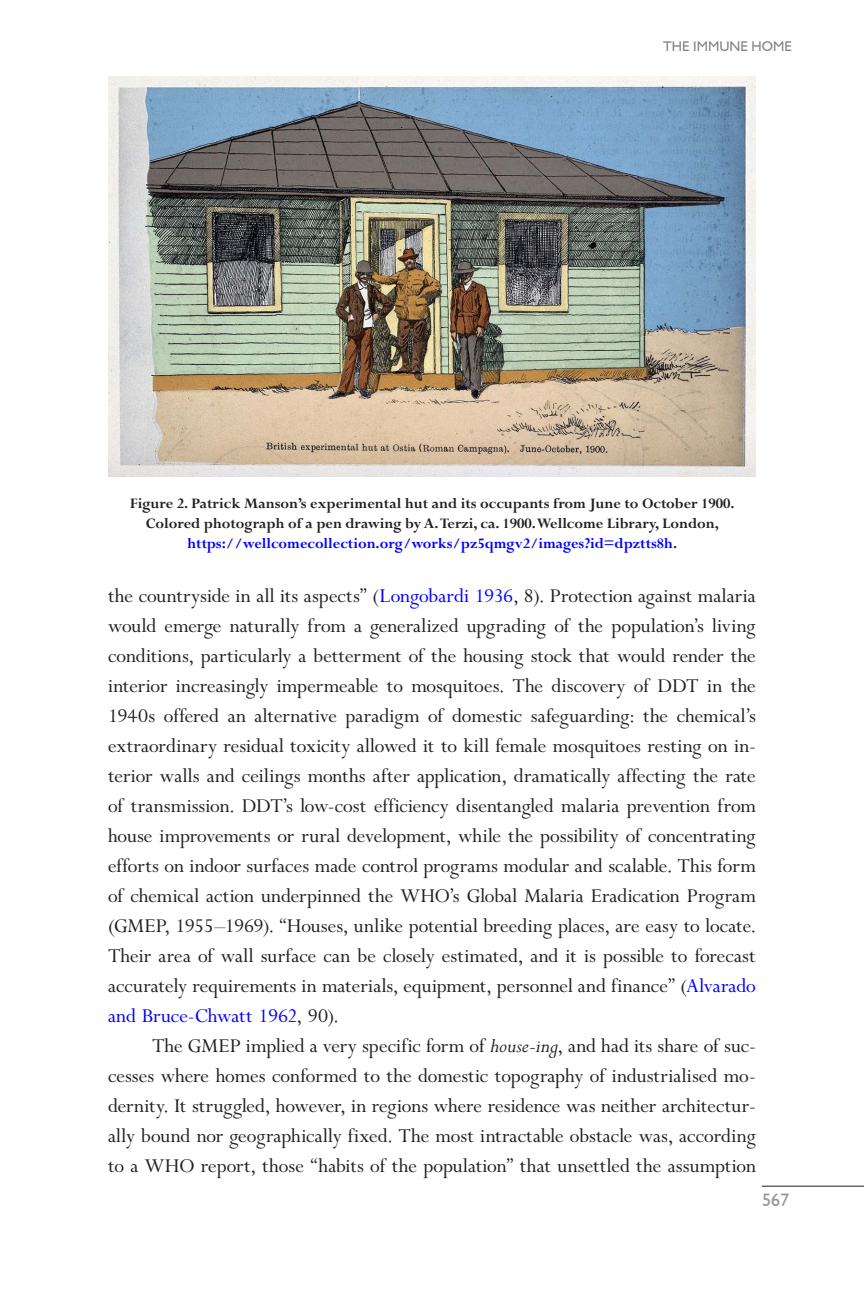
<style>
.page{position:relative;width:864px;height:1296px;background:#fff}
.page>*{position:absolute;margin:0;border:0;box-sizing:border-box;transform-origin:0 0}
.Regular_Paragraph{font:22px/30px "Perpetua MT Std";color:#231f20;text-align:justify}
.t1{font:18px "Humanist 521 BT";color:#939598}
.Figure_caption{font:700 16px/20px "Perpetua MT Std";color:#231f20;text-align:center}
.t2{font:14px "Humanist 521 BT";color:#808285}
.s1{color:#00f}
.s2{font-style:italic}
</style>
<div class="page">
<hr style="left:762px;top:1186px;width:102px;height:1px;background:#231f20">
<img style="left:108px;top:76px;width:648px;height:400px">
<p class="t2" style="left:663px;top:37px;width:130px">THE IMMUNE HOME</p>
<p class="Figure_caption" style="left:130px;top:494px;width:606px">Figure 2. Patrick Manson’s experimental hut and its occupants from June to October 1900.<br>Colored photograph of a pen drawing by A. Terzi, ca. 1900. Wellcome Library, London, <span class="s1">https://wellcomecollection.org/works/pz5qmgv2/images?id=dpztts8h</span>.</p>
<p class="Regular_Paragraph" style="left:108px;top:582px;width:650px">the countryside in all its aspects” (<span class="s1">Longobardi 1936</span>, 8). Protection against malaria would emerge naturally from a generalized upgrading of the population’s living conditions, particularly a betterment of the housing stock that would render the interior increasingly impermeable to mosquitoes. The discovery of DDT in the 1940s offered an alternative paradigm of domestic safeguarding: the chemical’s extraordinary residual toxicity allowed it to kill female mosquitoes resting on in&shy;terior walls and ceilings months after application, dramatically affecting the rate of transmission. DDT’s low-cost efficiency disentangled malaria prevention from house improvements or rural development, while the possibility of concentrating efforts on indoor surfaces made control programs modular and scalable. This form of chemical action underpinned the WHO’s Global Malaria Eradication Program (GMEP, 1955–1969). “Houses, unlike potential breeding places, are easy to locate.<br>Their area of wall surface can be closely estimated, and it is possible to forecast accurately requirements in materials, equipment, personnel and finance” (<span class="s1">Alvarado and Bruce-Chwatt 1962</span>, 90).</p>
<p class="Regular_Paragraph" style="left:108px;top:1032px;width:650px;text-indent:44px">The GMEP implied a very specific form of <span class="s2">house-ing</span>, and had its share of suc&shy;cesses where homes conformed to the domestic topography of industrialised mo&shy;dernity. It struggled, however, in regions where residence was neither architectur&shy;ally bound nor geographically fixed. The most intractable obstacle was, according to a WHO report, those “habits of the population” that unsettled the assumption</p>
<p class="t1" style="left:762px;top:1188px;width:29px">567</p>
</div>
